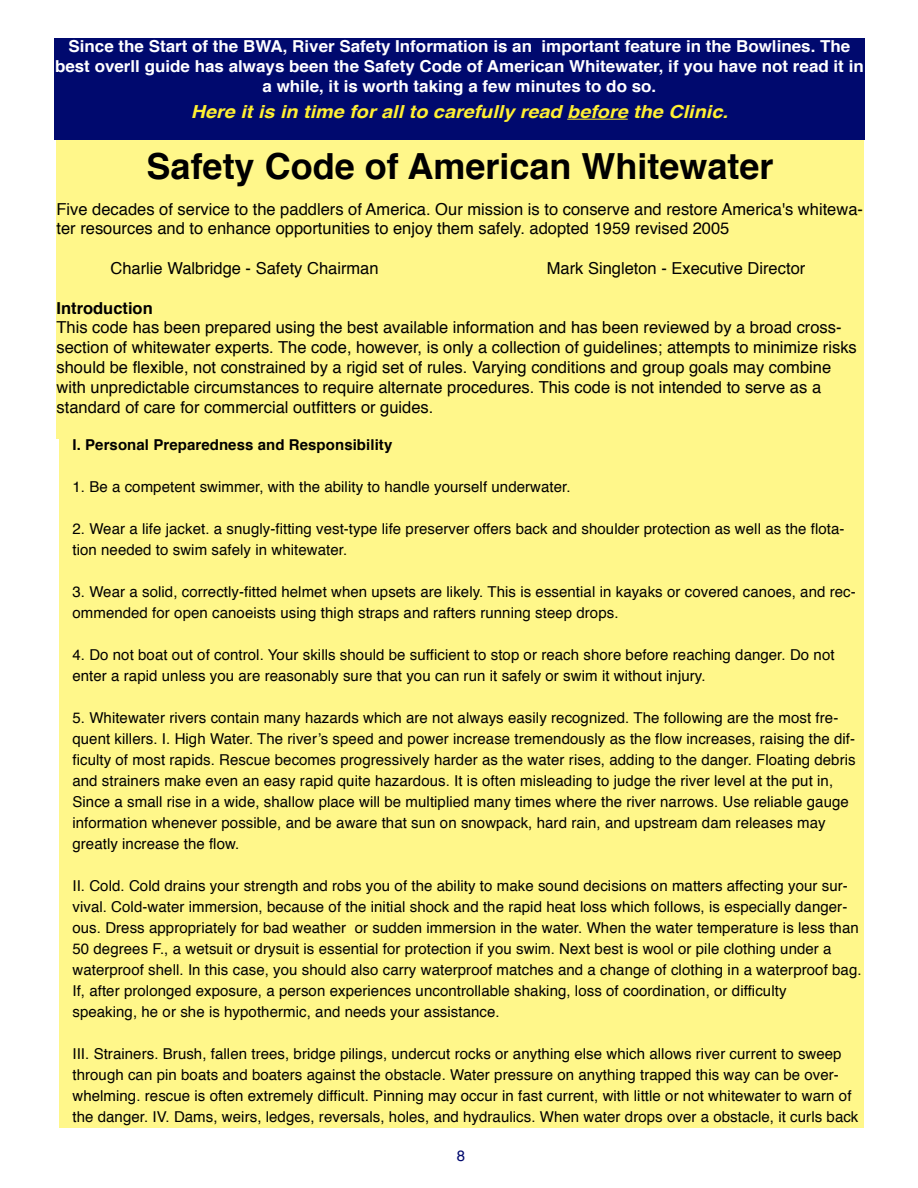
<style>
.page{position:relative;width:918px;height:1188px;background:#fff}
.page>*{position:absolute;margin:0;border:0;box-sizing:border-box;transform-origin:0 0}
.t1{font:700 36px "Helvetica";color:#000}
.t2{font:italic 700 18px "Helvetica";color:#fff033;scale:1.1 1}
.t3{font:16.5px/19.8px "Helvetica";color:#000}
.t4{font:700 16.5px/19.8px "Helvetica";color:#fff;text-align:center}
.t5{font:700 16.5px "Helvetica";color:#000}
.t6{font:15px/21px "Helvetica";letter-spacing:.005em;color:#000}
.t7{font:700 15px "Helvetica";letter-spacing:.005em;color:#000}
.t8{font:15px "Helvetica";color:#00096e}
</style>
<div class="page">
<div style="left:57px;top:140px;width:807px;height:299px;background:#fff78a"></div>
<div style="left:54px;top:38px;width:810px;height:102px;background:#00096e"></div>
<hr style="left:567px;top:119px;width:61px;height:1px;background:#fff033">
<div style="left:59px;top:439px;width:805px;height:689px;background:#fff78a"></div>
<p class="t4" style="left:55px;top:37px;width:810px">Since the Start of the BWA, River Safety Information is an important feature in the Bowlines. The best overll guide has always been the Safety Code of American Whitewater, if you have not read it in a while, it is worth taking a few minutes to do so.</p>
<p class="t2" style="left:191px;top:97px;width:490px">Here it is in time for all to carefully read before the Clinic.</p>
<h1 class="t1" style="left:147px;top:137px;width:628px">Safety Code of American Whitewater</h1>
<p class="t3" style="left:57px;top:200px;width:808px">Five decades of service to the paddlers of America. Our mission is to conserve and restore America's whitewa&shy;ter resources and to enhance opportunities to enjoy them safely. adopted 1959 revised 2005</p>
<p class="t3" style="left:111px;top:259px;width:270px">Charlie Walbridge - Safety Chairman</p>
<p class="t3" style="left:547px;top:259px;width:260px">Mark Singleton - Executive Director</p>
<p class="t5" style="left:57px;top:295px;width:98px">Introduction</p>
<p class="t3" style="left:57px;top:318px;width:802px">This code has been prepared using the best available information and has been reviewed by a broad cross&shy;section of whitewater experts. The code, however, is only a collection of guidelines; attempts to minimize risks should be flexible, not constrained by a rigid set of rules. Varying conditions and group goals may combine with unpredictable circumstances to require alternate procedures. This code is not intended to serve as a standard of care for commercial outfitters or guides.</p>
<p class="t7" style="left:72px;top:433px;width:321px">I. Personal Preparedness and Responsibility</p>
<p class="t6" style="left:72px;top:477px;width:500px">1. Be a competent swimmer, with the ability to handle yourself underwater.</p>
<p class="t6" style="left:72px;top:519px;width:774px">2. Wear a life jacket. a snugly-fitting vest-type life preserver offers back and shoulder protection as well as the flota&shy;tion needed to swim safely in whitewater.</p>
<p class="t6" style="left:72px;top:582px;width:785px">3. Wear a solid, correctly-fitted helmet when upsets are likely. This is essential in kayaks or covered canoes, and rec&shy;ommended for open canoeists using thigh straps and rafters running steep drops.</p>
<p class="t6" style="left:72px;top:645px;width:764px">4. Do not boat out of control. Your skills should be sufficient to stop or reach shore before reaching danger. Do not enter a rapid unless you are reasonably sure that you can run it safely or swim it without injury.</p>
<p class="t6" style="left:72px;top:708px;width:785px">5. Whitewater rivers contain many hazards which are not always easily recognized. The following are the most fre&shy;quent killers. I. High Water. The river’s speed and power increase tremendously as the flow increases, raising the dif&shy;ficulty of most rapids. Rescue becomes progressively harder as the water rises, adding to the danger. Floating debris and strainers make even an easy rapid quite hazardous. It is often misleading to judge the river level at the put in, Since a small rise in a wide, shallow place will be multiplied many times where the river narrows. Use reliable gauge information whenever possible, and be aware that sun on snowpack, hard rain, and upstream dam releases may greatly increase the flow.</p>
<p class="t6" style="left:72px;top:876px;width:791px">II. Cold. Cold drains your strength and robs you of the ability to make sound decisions on matters affecting your sur&shy;vival. Cold-water immersion, because of the initial shock and the rapid heat loss which follows, is especially danger&shy;ous. Dress appropriately for bad weather or sudden immersion in the water. When the water temperature is less than 50 degrees F., a wetsuit or drysuit is essential for protection if you swim. Next best is wool or pile clothing under a waterproof shell. In this case, you should also carry waterproof matches and a change of clothing in a waterproof bag.<br>If, after prolonged exposure, a person experiences uncontrollable shaking, loss of coordination, or difficulty<br>speaking, he or she is hypothermic, and needs your assistance.</p>
<p class="t6" style="left:72px;top:1044px;width:788px">III. Strainers. Brush, fallen trees, bridge pilings, undercut rocks or anything else which allows river current to sweep through can pin boats and boaters against the obstacle. Water pressure on anything trapped this way can be over&shy;whelming. rescue is often extremely difficult. Pinning may occur in fast current, with little or not whitewater to warn of the danger. IV. Dams, weirs, ledges, reversals, holes, and hydraulics. When water drops over a obstacle, it curls back</p>
<p class="t8" style="left:457px;top:1144px;width:10px">8</p>
</div>
